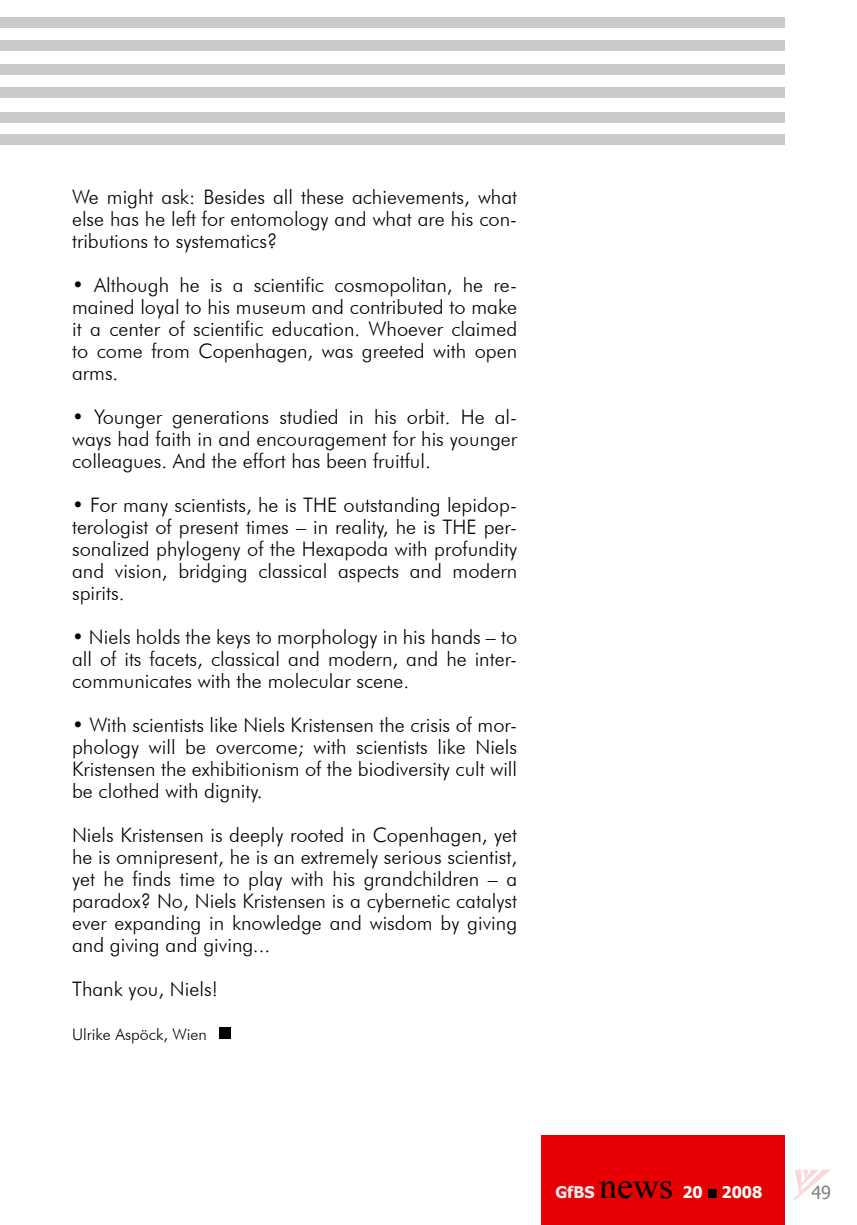
<style>
.page{position:relative;width:857px;height:1225px;background:#fff}
.page>*{position:absolute;margin:0;border:0;box-sizing:border-box;transform-origin:0 0}
.t1{font:36px "Times New Roman";color:#000}
.t2{font:300 20px/22px "Futura BT";color:#000;text-align:justify}
.t3{font:18px "Tahoma";color:#818084}
.t4{font:300 16px "Futura BT";color:#000}
.t5{font:700 16px "Tahoma";color:#fefefe}
.t6{font:700 16px "Tahoma";color:#e9eaeb}
.s1{color:#fff}
</style>
<div class="page">
<div style="left:540px;top:1136px;width:244px;height:89px;background:#e60004"></div>
<div style="left:0;top:40px;width:784px;height:10px;background:#cbcbcd"></div>
<div style="left:0;top:87px;width:784px;height:11px;background:#cbcbcd"></div>
<div style="left:0;top:112px;width:784px;height:11px;background:#cbcbcd"></div>
<div style="left:0;top:134px;width:784px;height:11px;background:#cbcbcd"></div>
<div style="left:0;top:64px;width:784px;height:11px;background:#cbcbcd"></div>
<div style="left:0;top:17px;width:784px;height:11px;background:#cbcbcd"></div>
<div style="left:707px;top:1189px;width:9px;height:8px;background:#000"></div>
<svg style="left:794px;top:1170px;width:36px;height:29px"></svg>
<div style="left:220px;top:1027px;width:11px;height:11px;background:#000"></div>
<p class="t2" style="left:72px;top:185px;width:446px">We might ask: Besides all these achievements, what else has he left for entomology and what are his con&shy;tributions to systematics?</p>
<p class="t2" style="left:72px;top:273px;width:446px">• Although he is a scientific cosmopolitan, he re&shy;mained loyal to his museum and contributed to make it a center of scientific education. Whoever claimed to come from Copenhagen, was greeted with open arms.</p>
<p class="t2" style="left:72px;top:405px;width:446px">• Younger generations studied in his orbit. He al&shy;ways had faith in and encouragement for his younger colleagues. And the effort has been fruitful.</p>
<p class="t2" style="left:72px;top:493px;width:446px">• For many scientists, he is THE outstanding lepidop&shy;terologist of present times – in reality, he is THE per&shy;sonalized phylogeny of the Hexapoda with profundity and vision, bridging classical aspects and modern spirits.</p>
<p class="t2" style="left:72px;top:625px;width:446px">• Niels holds the keys to morphology in his hands – to all of its facets, classical and modern, and he inter&shy;communicates with the molecular scene.</p>
<p class="t2" style="left:72px;top:713px;width:446px">• With scientists like Niels Kristensen the crisis of mor&shy;phology will be overcome; with scientists like Niels Kristensen the exhibitionism of the biodiversity cult will be clothed with dignity.</p>
<p class="t2" style="left:72px;top:823px;width:446px">Niels Kristensen is deeply rooted in Copenhagen, yet he is omnipresent, he is an extremely serious scientist, yet he finds time to play with his grandchildren – a paradox? No, Niels Kristensen is a cybernetic catalyst ever expanding in knowledge and wisdom by giving and giving and giving...</p>
<p class="t2" style="left:72px;top:977px;width:147px">Thank you, Niels!</p>
<p class="t4" style="left:72px;top:1024px;width:136px">Ulrike Aspöck, Wien</p>
<p class="t6" style="left:555px;top:1180px;width:41px">GfBS</p>
<h1 class="t1" style="left:599px;top:1161px;width:75px">news</h1>
<p class="t5" style="left:682px;top:1180px;width:81px">20 200<span class="s1">8</span></p>
<p class="t3" style="left:811px;top:1180px;width:21px">49</p>
</div>
